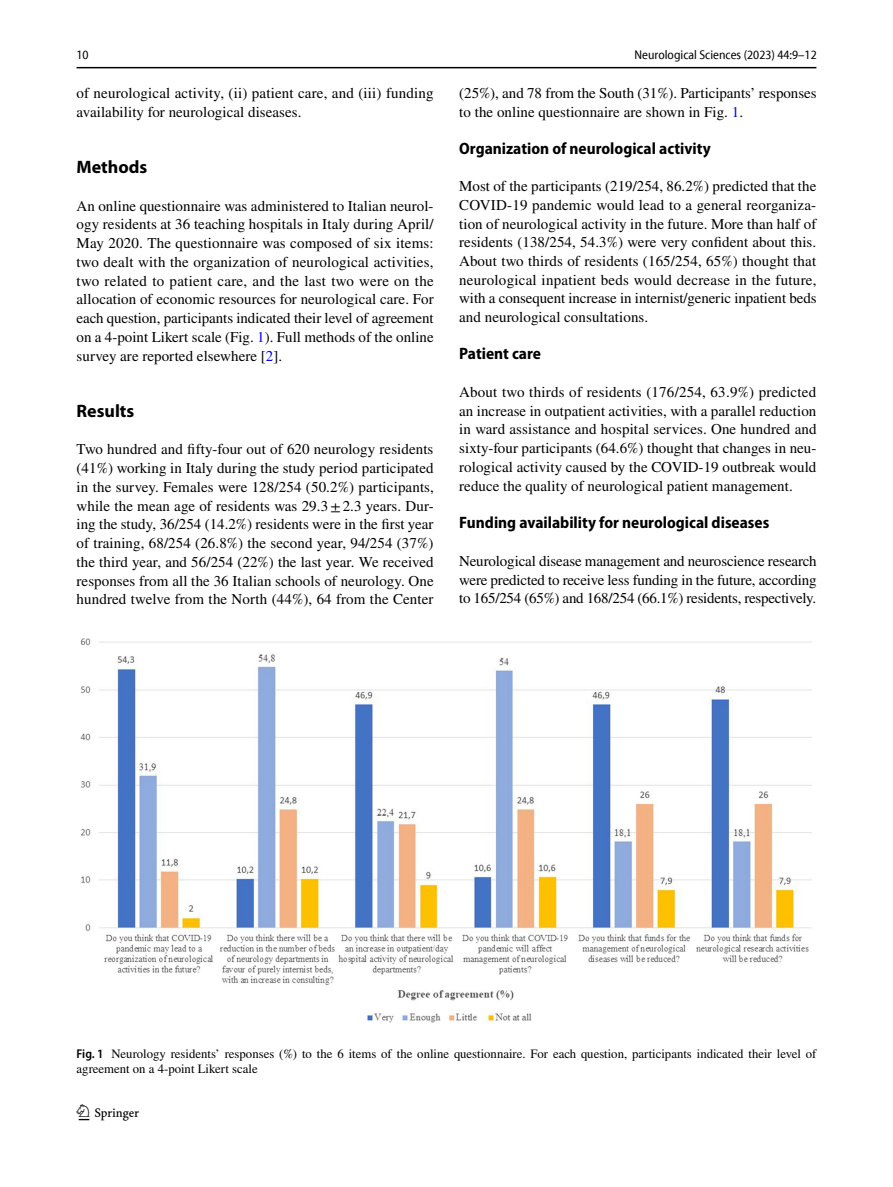
<style>
.page{position:relative;width:893px;height:1187px;background:#fff}
.page>*{position:absolute;margin:0;border:0;box-sizing:border-box;transform-origin:0 0}
.t1{font:22.5px "Springnew Regular 2";color:#000}
.t2{font:700 18px "Myriad Pro";color:#000}
.t3{font:700 semi-condensed 16.5px "Myriad Pro";color:#000}
.t4{font:15px/18.8px "STIX";letter-spacing:.005em;color:#000;text-align:justify}
.t5{font:12.75px/15px "STIX";color:#000}
.t6{font:semi-condensed 12.75px "Myriad Pro Unic";color:#000}
.s1{color:#00f}
.s2{font-family:"Myriad Pro";font-weight:600;font-stretch:semi-condensed}
</style>
<div class="page">
<hr style="left:77px;top:67px;width:739px;height:1px;background:#000">
<img style="left:81px;top:638px;width:731px;height:384px">
<p class="t6" style="left:77px;top:50px;width:14px">10</p>
<p class="t6" style="left:635px;top:50px;width:184px">Neurological Sciences (2023) 44:9–12</p>
<p class="t4" style="left:77px;top:84px;width:359px">of neurological activity, (ii) patient care, and (iii) funding availability for neurological diseases.</p>
<p class="t2" style="left:77px;top:155px;width:72px">Methods</p>
<p class="t4" style="left:77px;top:197px;width:359px">An online questionnaire was administered to Italian neurol&shy;ogy residents at 36 teaching hospitals in Italy during April/ May 2020. The questionnaire was composed of six items: two dealt with the organization of neurological activities, two related to patient care, and the last two were on the allocation of economic resources for neurological care. For each question, participants indicated their level of agreement on a 4-point Likert scale (Fig. <span class="s1">1</span>). Full methods of the online survey are reported elsewhere [<span class="s1">2</span>].</p>
<p class="t2" style="left:77px;top:399px;width:59px">Results</p>
<p class="t4" style="left:77px;top:441px;width:359px">Two hundred and fifty-four out of 620 neurology residents (41%) working in Italy during the study period participated in the survey. Females were 128/254 (50.2%) participants, while the mean age of residents was 29.3±2.3 years. Dur&shy;ing the study, 36/254 (14.2%) residents were in the first year of training, 68/254 (26.8%) the second year, 94/254 (37%) the third year, and 56/254 (22%) the last year. We received responses from all the 36 Italian schools of neurology. One hundred twelve from the North (44%), 64 from the Center</p>
<p class="t4" style="left:459px;top:85px;width:359px">(25%), and 78 from the South (31%). Participants’ responses to the online questionnaire are shown in Fig. <span class="s1">1</span>.</p>
<p class="t3" style="left:459px;top:139px;width:253px">Organization of neurological activity</p>
<p class="t4" style="left:459px;top:178px;width:359px">Most of the participants (219/254, 86.2%) predicted that the COVID-19 pandemic would lead to a general reorganiza&shy;tion of neurological activity in the future. More than half of residents (138/254, 54.3%) were very confident about this.<br>About two thirds of residents (165/254, 65%) thought that neurological inpatient beds would decrease in the future, with a consequent increase in internist/generic inpatient beds and neurological consultations.</p>
<p class="t3" style="left:459px;top:344px;width:83px">Patient care</p>
<p class="t4" style="left:459px;top:383px;width:359px">About two thirds of residents (176/254, 63.9%) predicted an increase in outpatient activities, with a parallel reduction in ward assistance and hospital services. One hundred and sixty-four participants (64.6%) thought that changes in neu&shy;rological activity caused by the COVID-19 outbreak would reduce the quality of neurological patient management.</p>
<p class="t3" style="left:459px;top:513px;width:312px">Funding availability for neurological diseases</p>
<p class="t4" style="left:459px;top:552px;width:359px">Neurological disease management and neuroscience research were predicted to receive less funding in the future, according to 165/254 (65%) and 168/254 (66.1%) residents, respectively.</p>
<p class="t5" style="left:77px;top:1046px;width:741px"><span class="s2">Fig. 1</span> Neurology residents’ responses (%) to the 6 items of the online questionnaire. For each question, participants indicated their level of agreement on a 4-point Likert scale</p>
<h1 class="t1" style="left:79px;top:1104px;width:62px">1 3</h1>
</div>
